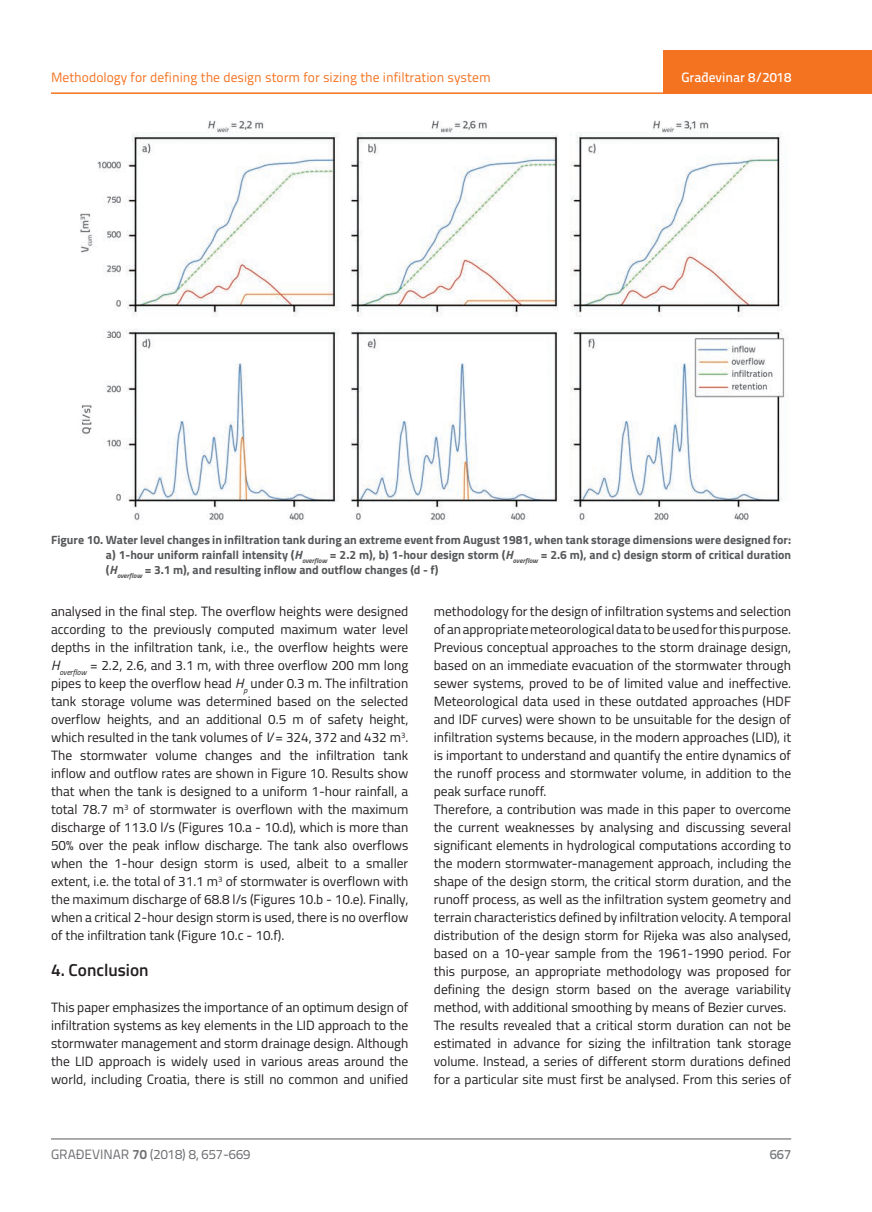
<style>
.page{position:relative;width:872px;height:1212px;background:#fff}
.page>*{position:absolute;margin:0;border:0;box-sizing:border-box;transform-origin:0 0}
.t1{font:600 17.25px "Titillium";color:#231f20}
.t2{font:13.5px/18px "Titillium";color:#231f20;text-align:justify}
.t3{font:13.5px "Titillium Text 22 L";color:#f47321}
.t4{font:13.5px "Titillium Text 22 L";color:#6c6d70}
.t5{font:500 13.5px "Titillium Text 22 L";color:#fff}
.t6{font:500 13.5px "Titillium Text 22 L";color:#787a7d}
.t7{font:700 12px/15px "Titillium";color:#57585a;text-align:justify}
.s1{font-style:italic}
.s2{font-weight:700}
</style>
<div class="page">
<hr style="left:51px;top:92px;width:821px;height:2px;background:#f47321">
<div style="left:663px;top:50px;width:209px;height:44px;background:#f47321"></div>
<hr style="left:51px;top:1139px;width:740px;height:1px;background:#57585a">
<img style="left:80px;top:120px;width:705px;height:401px">
<p class="t3" style="left:51px;top:68px;width:441px">Methodology for defining the design storm for sizing the infiltration system</p>
<p class="t5" style="left:681px;top:67px;width:111px">Građevinar 8/2018</p>
<p class="t7" style="left:106px;top:532px;width:686px;text-indent:-55px">Figure 10. Water level changes in infiltration tank during an extreme event from August 1981, when tank storage dimensions were designed for: a) 1-hour uniform rainfall intensity (<span class="s1">H</span><sub>overflow</sub> = 2.2 m), b) 1-hour design storm (<span class="s1">H</span><sub>overflow</sub> = 2.6 m), and c) design storm of critical duration (<span class="s1">H</span><sub>overflow</sub> = 3.1 m), and resulting inflow and outflow changes (d - f)</p>
<p class="t2" style="left:51px;top:601px;width:359px">analysed in the final step. The overflow heights were designed according to the previously computed maximum water level depths in the infiltration tank, i.e., the overflow heights were <span class="s1">H</span><sub>overflow</sub> = 2.2, 2.6, and 3.1 m, with three overflow 200 mm long pipes to keep the overflow head <span class="s1">H</span><sub>p</sub> under 0.3 m. The infiltration tank storage volume was determined based on the selected overflow heights, and an additional 0.5 m of safety height, which resulted in the tank volumes of <span class="s1">V</span> = 324, 372 and 432 m<sup>3</sup>.<br>The stormwater volume changes and the infiltration tank inflow and outflow rates are shown in Figure 10. Results show that when the tank is designed to a uniform 1-hour rainfall, a total 78.7 m<sup>3</sup> of stormwater is overflown with the maximum discharge of 113.0 l/s (Figures 10.a - 10.d), which is more than 50% over the peak inflow discharge. The tank also overflows when the 1-hour design storm is used, albeit to a smaller extent, i.e. the total of 31.1 m<sup>3</sup> of stormwater is overflown with the maximum discharge of 68.8 l/s (Figures 10.b - 10.e). Finally, when a critical 2-hour design storm is used, there is no overflow of the infiltration tank (Figure 10.c - 10.f).</p>
<p class="t1" style="left:51px;top:957px;width:99px">4. Conclusion</p>
<p class="t2" style="left:51px;top:998px;width:359px">This paper emphasizes the importance of an optimum design of infiltration systems as key elements in the LID approach to the stormwater management and storm drainage design. Although the LID approach is widely used in various areas around the world, including Croatia, there is still no common and unified</p>
<p class="t2" style="left:434px;top:601px;width:359px;text-align:left">methodology for the design of infiltration systems and selection of an appropriate meteorological data to be used for this purpose.<br>Previous conceptual approaches to the storm drainage design, based on an immediate evacuation of the stormwater through sewer systems, proved to be of limited value and ineffective.<br>Meteorological data used in these outdated approaches (HDF and IDF curves) were shown to be unsuitable for the design of infiltration systems because, in the modern approaches (LID), it is important to understand and quantify the entire dynamics of the runoff process and stormwater volume, in addition to the peak surface runoff.<br>Therefore, a contribution was made in this paper to overcome the current weaknesses by analysing and discussing several significant elements in hydrological computations according to the modern stormwater-management approach, including the shape of the design storm, the critical storm duration, and the runoff process, as well as the infiltration system geometry and terrain characteristics defined by infiltration velocity. A temporal distribution of the design storm for Rijeka was also analysed, based on a 10-year sample from the 1961-1990 period. For this purpose, an appropriate methodology was proposed for defining the design storm based on the average variability method, with additional smoothing by means of Bezier curves.<br>The results revealed that a critical storm duration can not be estimated in advance for sizing the infiltration tank storage volume. Instead, a series of different storm durations defined for a particular site must first be analysed. From this series of</p>
<p class="t4" style="left:51px;top:1144px;width:201px">GRAĐEVINAR <span class="s2">70</span> (2018) 8, 657-669</p>
<p class="t6" style="left:769px;top:1144px;width:23px">667</p>
</div>
